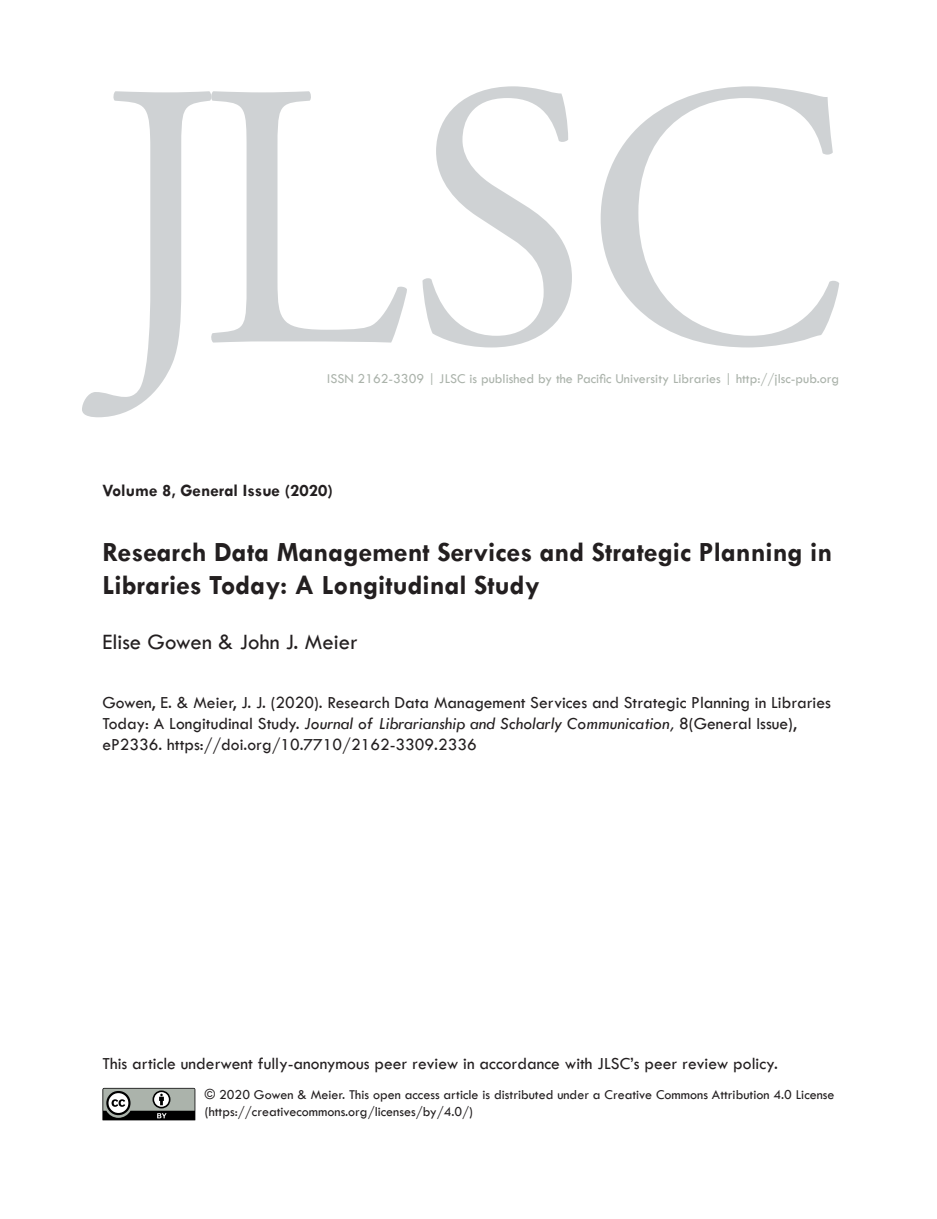
<style>
.page{position:relative;width:937px;height:1219px;background:#fff}
.page>*{position:absolute;margin:0;border:0;box-sizing:border-box;transform-origin:0 0}
.References{font:700 28px/33.6px "Tw Cen";color:#231f20}
.References-2{font:22.75px "Tw Cen";color:#231f20}
.References-3{font:17.5px/21px "Tw Cen";color:#231f20}
.References-4{font:700 17.5px "Tw Cen";color:#231f20}
.t1{font:14px/16.8px "Tw Cen";color:#231f20}
.t2{font:14px "Tw Cen";color:#abb3ab}
.s1{font-style:italic}
</style>
<div class="page">
<svg style="left:82px;top:91px;width:128px;height:326px"></svg>
<svg style="left:210px;top:91px;width:197px;height:251px"></svg>
<svg style="left:422px;top:86px;width:149px;height:261px"></svg>
<svg style="left:600px;top:86px;width:239px;height:261px"></svg>
<svg style="left:102px;top:1087px;width:93px;height:33px;background:#797d79"></svg>
<p class="t2" style="left:327px;top:370px;width:513px">ISSN 2162-3309 | JLSC is published by the Pacific University Libraries | http://jlsc-pub.org</p>
<p class="References-4" style="left:102px;top:479px;width:232px">Volume 8, General Issue (2020)</p>
<p class="References" style="left:102px;top:534px;width:731px">Research Data Management Services and Strategic Planning in<br>Libraries Today: A Longitudinal Study</p>
<p class="References-2" style="left:102px;top:628px;width:257px">Elise Gowen &amp; John J. Meier</p>
<p class="References-3" style="left:102px;top:691px;width:729px">Gowen, E. &amp; Meier, J. J. (2020). Research Data Management Services and Strategic Planning in Libraries<br>Today: A Longitudinal Study. <span class="s1">Journal of Librarianship and Scholarly Communication,</span> 8(General Issue), eP2336. https://doi.org/10.7710/2162-3309.2336</p>
<p class="References-3" style="left:102px;top:1053px;width:676px">This article underwent fully-anonymous peer review in accordance with JLSC’s peer review policy.</p>
<p class="t1" style="left:205px;top:1085px;width:631px">© 2020 Gowen &amp; Meier. This open access article is distributed under a Creative Commons Attribution 4.0 License (https://creativecommons.org/licenses/by/4.0/)</p>
</div>
